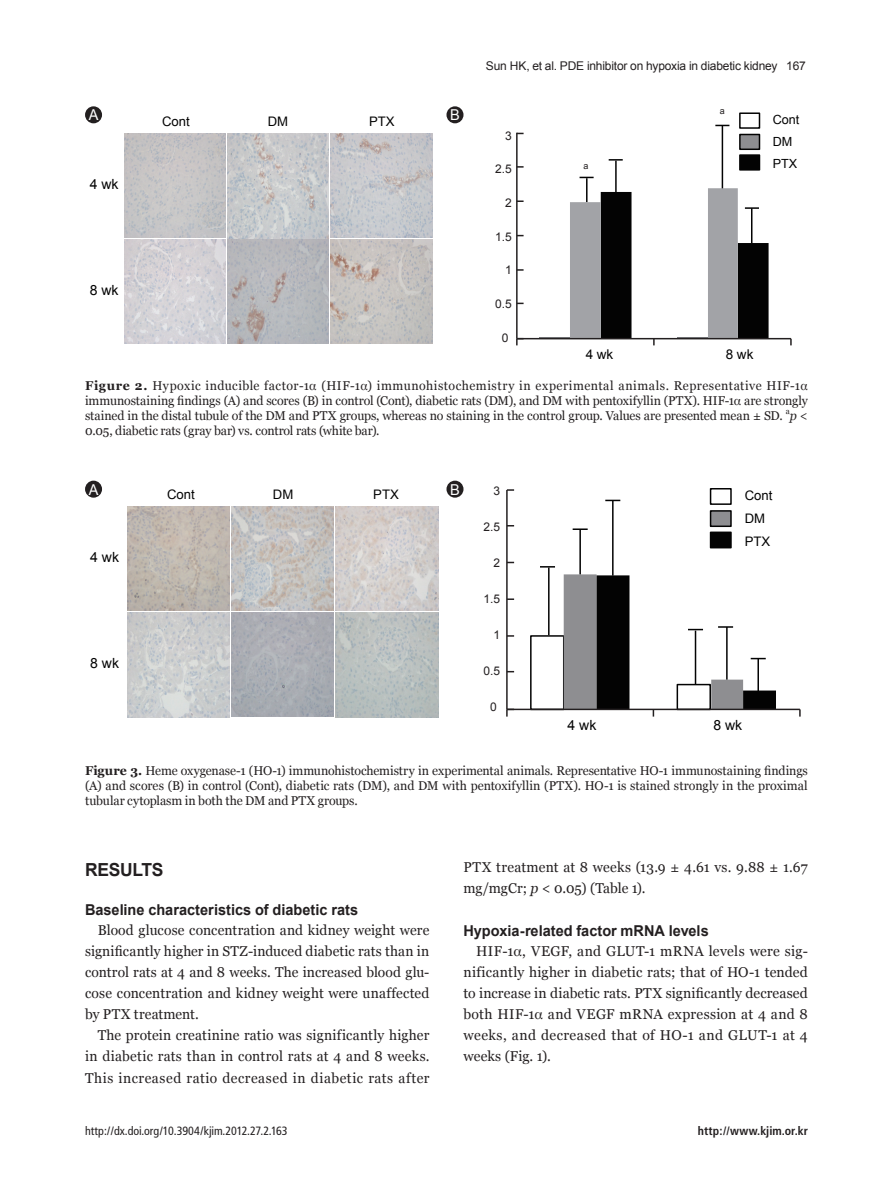
<style>
.page{position:relative;width:893px;height:1191px;background:#fff}
.page>*{position:absolute;margin:0;border:0;box-sizing:border-box;transform-origin:0 0}
.t1{font:700 18px "Arial";letter-spacing:-.015em;color:#231f20}
.t2{font:700 15px "Arial";color:#231f20}
.t3{font:15px "Arial";color:#fff}
.t4{font:14.25px/21px "Georgia";letter-spacing:.02em;color:#231f20;text-align:justify}
.t5{font:13.95px "Arial";color:#030303}
.t6{font:13.5px "Arial";color:#030303}
.t7{font:13.05px/23.7px "Arial";color:#030303}
.t8{font:12.75px/15px "Georgia";letter-spacing:-.01em;color:#231f20;text-align:justify}
.t9{font:italic 12.75px "Georgia";color:#231f20}
.t10{font:12.6px/22.4px "Arial";color:#030303}
.t11{font:12px "Arial";letter-spacing:-.015em;color:#231f20}
.t12{font:condensed 12px "Frutiger";letter-spacing:-.01em;color:#231f20}
.t13{font:700 condensed 12px "Frutiger";color:#231f20}
.t14{font:9px "Arial";color:#231f20}
.t15{font:8.25px "Georgia";color:#231f20}
.s1{font-weight:700}
.s2{font-family:"Times"}
.s3{font-style:normal}
.s4{font-style:italic}
</style>
<div class="page">
<hr style="left:722px;top:126px;width:1px;height:66px;background:#030303">
<svg style="left:609px;top:159px;width:14px;height:2px"></svg>
<svg style="left:715px;top:125px;width:14px;height:1px"></svg>
<hr style="left:615px;top:161px;width:2px;height:34px;background:#030303">
<hr style="left:539px;top:337px;width:31px;height:1px;background:#757679">
<hr style="left:516px;top:133px;width:2px;height:206px;background:#231f20">
<svg style="left:517px;top:269px;width:7px;height:2px"></svg>
<svg style="left:517px;top:200px;width:7px;height:2px"></svg>
<svg style="left:517px;top:166px;width:7px;height:2px"></svg>
<hr style="left:517px;top:338px;width:274px;height:1px;background:#231f20">
<svg style="left:516px;top:338px;width:8px;height:7px"></svg>
<svg style="left:570px;top:177px;width:199px;height:168px"></svg>
<svg style="left:790px;top:339px;width:2px;height:6px"></svg>
<div style="left:739px;top:112px;width:21px;height:17px;border:1px solid #030303"></div>
<div style="left:740px;top:134px;width:19px;height:15px;background:#8e8e91"></div>
<div style="left:739px;top:134px;width:21px;height:16px;border:1px solid #030303"></div>
<div style="left:740px;top:155px;width:19px;height:15px;background:#030303"></div>
<div style="left:739px;top:154px;width:21px;height:17px;border:1px solid #030303"></div>
<svg style="left:127px;top:133px;width:306px;height:211px;background:#c4c4c6"></svg>
<div style="left:710px;top:488px;width:22px;height:17px;border:1px solid #030303"></div>
<div style="left:711px;top:511px;width:20px;height:15px;background:#8e8e91"></div>
<div style="left:710px;top:510px;width:22px;height:17px;border:1px solid #030303"></div>
<div style="left:711px;top:532px;width:20px;height:16px;background:#030303"></div>
<div style="left:710px;top:531px;width:22px;height:17px;border:1px solid #030303"></div>
<hr style="left:506px;top:490px;width:2px;height:219px;background:#231f20">
<svg style="left:507px;top:598px;width:7px;height:2px"></svg>
<svg style="left:507px;top:489px;width:7px;height:2px"></svg>
<hr style="left:507px;top:708px;width:293px;height:2px;background:#231f20">
<svg style="left:506px;top:708px;width:8px;height:8px"></svg>
<svg style="left:799px;top:709px;width:2px;height:7px"></svg>
<svg style="left:540px;top:566px;width:15px;height:1px"></svg>
<svg style="left:573px;top:528px;width:15px;height:2px"></svg>
<svg style="left:605px;top:500px;width:15px;height:1px"></svg>
<svg style="left:529px;top:574px;width:247px;height:142px"></svg>
<hr style="left:579px;top:529px;width:2px;height:45px;background:#030303">
<hr style="left:757px;top:658px;width:2px;height:33px;background:#030303">
<hr style="left:548px;top:567px;width:2px;height:68px;background:#030303">
<hr style="left:612px;top:500px;width:2px;height:75px;background:#030303">
<hr style="left:695px;top:630px;width:1px;height:54px;background:#030303">
<hr style="left:726px;top:627px;width:2px;height:52px;background:#030303">
<svg style="left:127px;top:506px;width:312px;height:211px"></svg>
<img style="left:128px;top:506px;width:102px;height:211px">
<img style="left:232px;top:506px;width:102px;height:210px">
<img style="left:336px;top:506px;width:102px;height:211px">
<div style="left:85px;top:106px;width:17px;height:17px;background:#231f20;border-radius:50%"></div>
<div style="left:85px;top:480px;width:17px;height:17px;background:#231f20;border-radius:50%"></div>
<div style="left:446px;top:106px;width:17px;height:17px;background:#231f20;border-radius:50%"></div>
<div style="left:446px;top:480px;width:17px;height:17px;background:#231f20;border-radius:50%"></div>
<p class="t3" style="left:89px;top:105px;width:11px">A</p>
<p class="t5" style="left:90px;top:175px;width:30px">4 wk</p>
<p class="t5" style="left:90px;top:280px;width:30px">8 wk</p>
<p class="t7" style="left:162px;top:109px;width:29px">Cont</p>
<p class="t7" style="left:268px;top:109px;width:22px">DM</p>
<p class="t7" style="left:369px;top:109px;width:27px">PTX</p>
<p class="t3" style="left:450px;top:105px;width:11px">b</p>
<p class="t11" style="left:486px;top:58px;width:321px">Sun hk, et al. PDE inhibitor on hypoxia in diabetic kidney 167</p>
<p class="t11" style="left:505px;top:127px;width:8px">3</p>
<p class="t11" style="left:495px;top:161px;width:18px">2.5</p>
<p class="t11" style="left:505px;top:195px;width:8px">2</p>
<p class="t11" style="left:495px;top:228px;width:18px">1.5</p>
<p class="t11" style="left:505px;top:262px;width:8px">1</p>
<p class="t11" style="left:495px;top:296px;width:18px">0.5</p>
<p class="t11" style="left:502px;top:330px;width:8px">0</p>
<p class="t14" style="left:584px;top:160px;width:6px">a</p>
<p class="t14" style="left:720px;top:105px;width:6px">a</p>
<p class="t10" style="left:773px;top:108px;width:28px">Cont<br>DM<br>PTX</p>
<p class="t6" style="left:586px;top:345px;width:29px">4 wk</p>
<p class="t6" style="left:726px;top:345px;width:29px">8 wk</p>
<p class="t8" style="left:85px;top:378px;width:724px"><span class="s1">Figure 2.</span> Hypoxic inducible factor-1<span class="s2">α</span> (HIF-1<span class="s2">α</span>) immunohistochemistry in experimental animals. Representative HIF-1<span class="s2">α </span>immunostaining findings (A) and scores (B) in control (Cont), diabetic rats (DM), and DM with pentoxifyllin (PTX). HIF-1<span class="s2">α</span> are strongly stained in the distal tubule of the DM and PTX groups, whereas no staining in the control group. Values are presented mean ± SD.</p>
<p class="t15" style="left:786px;top:407px;width:6px">a</p>
<p class="t9" style="left:790px;top:408px;width:20px">p <span class="s3">&lt;</span></p>
<p class="t8" style="left:85px;top:423px;width:296px">0.05, diabetic rats (gray bar) vs. control rats (white bar).</p>
<p class="t3" style="left:89px;top:479px;width:11px">A</p>
<p class="t5" style="left:90px;top:548px;width:30px">4 wk</p>
<p class="t5" style="left:90px;top:654px;width:30px">8 wk</p>
<p class="t3" style="left:450px;top:479px;width:11px">b</p>
<p class="t7" style="left:373px;top:483px;width:27px">PTX</p>
<p class="t11" style="left:493px;top:483px;width:8px">3</p>
<p class="t11" style="left:483px;top:519px;width:18px">2.5</p>
<p class="t11" style="left:493px;top:555px;width:8px">2</p>
<p class="t11" style="left:483px;top:591px;width:18px">1.5</p>
<p class="t11" style="left:493px;top:627px;width:8px">1</p>
<p class="t11" style="left:483px;top:663px;width:18px">0.5</p>
<p class="t11" style="left:490px;top:699px;width:8px">0</p>
<p class="t7" style="left:167px;top:483px;width:29px">Cont</p>
<p class="t7" style="left:745px;top:483px;width:29px">Cont<br>DM</p>
<p class="t7" style="left:273px;top:483px;width:22px">DM</p>
<p class="t7" style="left:745px;top:530px;width:27px">PTX</p>
<p class="t5" style="left:568px;top:716px;width:30px">4 wk</p>
<p class="t5" style="left:713px;top:716px;width:30px">8 wk</p>
<p class="t8" style="left:85px;top:763px;width:724px"><span class="s1">Figure 3.</span> Heme oxygenase-1 (HO-1) immunohistochemistry in experimental animals. Representative HO-1 immunostaining findings (A) and scores (B) in control (Cont), diabetic rats (DM), and DM with pentoxifyllin (PTX). HO-1 is stained strongly in the proximal tubular cytoplasm in both the DM and PTX groups.</p>
<h1 class="t1" style="left:85px;top:857px;width:80px">RESULTS</h1>
<p class="t2" style="left:85px;top:900px;width:275px">Baseline characteristics of diabetic rats</p>
<p class="t4" style="left:85px;top:920px;width:346px;text-indent:13px">Blood glucose concentration and kidney weight were significantly higher in STZ-induced diabetic rats than in control rats at 4 and 8 weeks. The increased blood glu&shy;cose concentration and kidney weight were unaffected by PTX treatment.</p>
<p class="t4" style="left:85px;top:1025px;width:346px;text-indent:13px">The protein creatinine ratio was significantly higher in diabetic rats than in control rats at 4 and 8 weeks.<br>This increased ratio decreased in diabetic rats after</p>
<p class="t4" style="left:463px;top:857px;width:346px">PTX treatment at 8 weeks (13.9 ± 4.61 vs. 9.88 ± 1.67 mg/mgCr; <span class="s4">p</span> &lt; 0.05) (Table 1).</p>
<p class="t2" style="left:463px;top:921px;width:247px">Hypoxia-related factor mRNA levels</p>
<p class="t4" style="left:463px;top:941px;width:346px;text-indent:13px">HIF-1<span class="s2">α</span>, VEGF, and GLUT-1 mRNA levels were sig&shy;nificantly higher in diabetic rats; that of HO-1 tended to increase in diabetic rats. PTX significantly decreased both HIF-1<span class="s2">α</span> and VEGF mRNA expression at 4 and 8 weeks, and decreased that of HO-1 and GLUT-1 at 4 weeks (Fig. 1).</p>
<p class="t12" style="left:85px;top:1123px;width:204px">http://dx.doi.org/10.3904/kjim.2012.27.2.163</p>
<p class="t13" style="left:698px;top:1123px;width:112px">http://www.kjim.or.kr</p>
</div>
